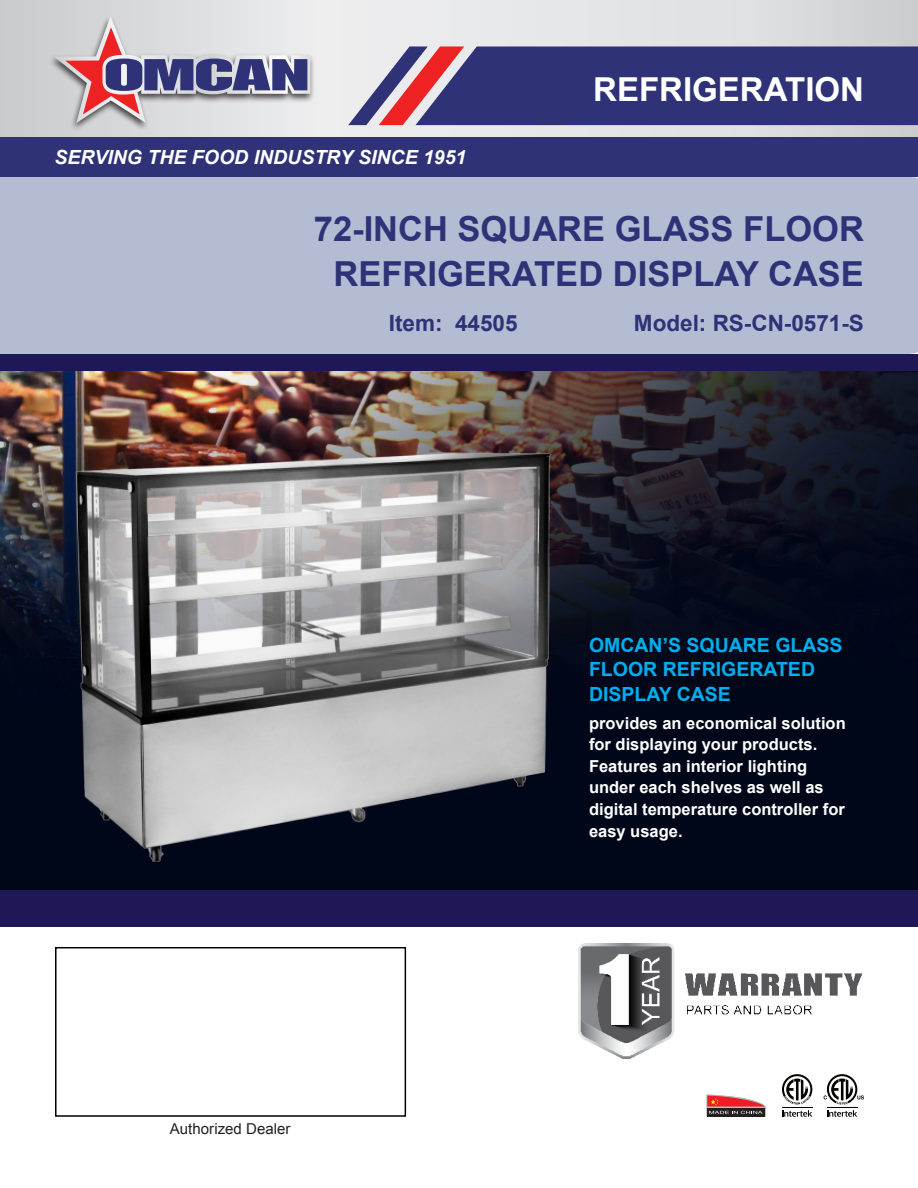
<style>
.page{position:relative;width:918px;height:1188px;background:#fff}
.page>*{position:absolute;margin:0;border:0;box-sizing:border-box;transform-origin:0 0}
.t1{font:700 34.5px/45px "Arial";color:#2f3276;text-align:center}
.t2{font:700 33px "Arial";color:#fff}
.t3{font:700 22.5px "Arial";color:#2f3276}
.t4{font:700 19.5px/24.6px "Arial";color:#00aeef}
.t5{font:italic 700 19.5px "Arial";color:#fff}
.t6{font:700 16.5px/21.6px "Arial";color:#fff}
.t7{font:15px "Arial";letter-spacing:.005em;color:#231f20}
</style>
<div class="page">
<img style="left:0;top:370px;width:918px;height:521px">
<div style="left:0;top:176px;width:918px;height:178px;background:#b4bcd4"></div>
<div style="left:0;top:891px;width:918px;height:36px;background:#1f1857"></div>
<svg style="left:0;top:0;width:918px;height:137px;background:#dedfe1"></svg>
<div style="left:0;top:137px;width:918px;height:39px;background:#2f3276"></div>
<svg style="left:348px;top:46px;width:570px;height:79px;background:#4a447e"></svg>
<div style="left:48px;top:14px;width:268px;height:117px;background:#231f20;opacity:.8"></div>
<svg style="left:54px;top:16px;width:256px;height:107px;background:#b9aebc"></svg>
<div style="left:0;top:354px;width:918px;height:16px;background:#1f1857"></div>
<img style="left:578px;top:944px;width:285px;height:114px">
<div style="left:55px;top:947px;width:351px;height:170px;border:2px solid #000"></div>
<img style="left:57px;top:424px;width:529px;height:447px">
<svg style="left:782px;top:1074px;width:30px;height:43px"></svg>
<svg style="left:824px;top:1074px;width:40px;height:43px"></svg>
<svg style="left:707px;top:1094px;width:59px;height:23px"></svg>
<p class="t5" style="left:54px;top:144px;width:414px">SERVING THE FOOD INDUSTRY SINCE 1951</p>
<p class="t2" style="left:593px;top:68px;width:272px">REFRIGERATION</p>
<p class="t1" style="left:314px;top:207px;width:552px">72-INCH SQUARE GLASS FLOOR<br>REFRIGERATED DISPLAY CASE</p>
<p class="t3" style="left:389px;top:308px;width:130px">Item: 44505</p>
<p class="t3" style="left:634px;top:308px;width:232px">Model: RS-CN-0571-S</p>
<p class="t7" style="left:170px;top:1119px;width:122px">Authorized Dealer</p>
<p class="t4" style="left:589px;top:633px;width:255px">OMCAN’S SQUARE GLASS<br>FLOOR REFRIGERATED<br>DISPLAY CASE</p>
<p class="t6" style="left:589px;top:713px;width:258px">provides an economical solution for displaying your products.<br>Features an interior lighting under each shelves as well as digital temperature controller for easy usage.</p>
</div>
